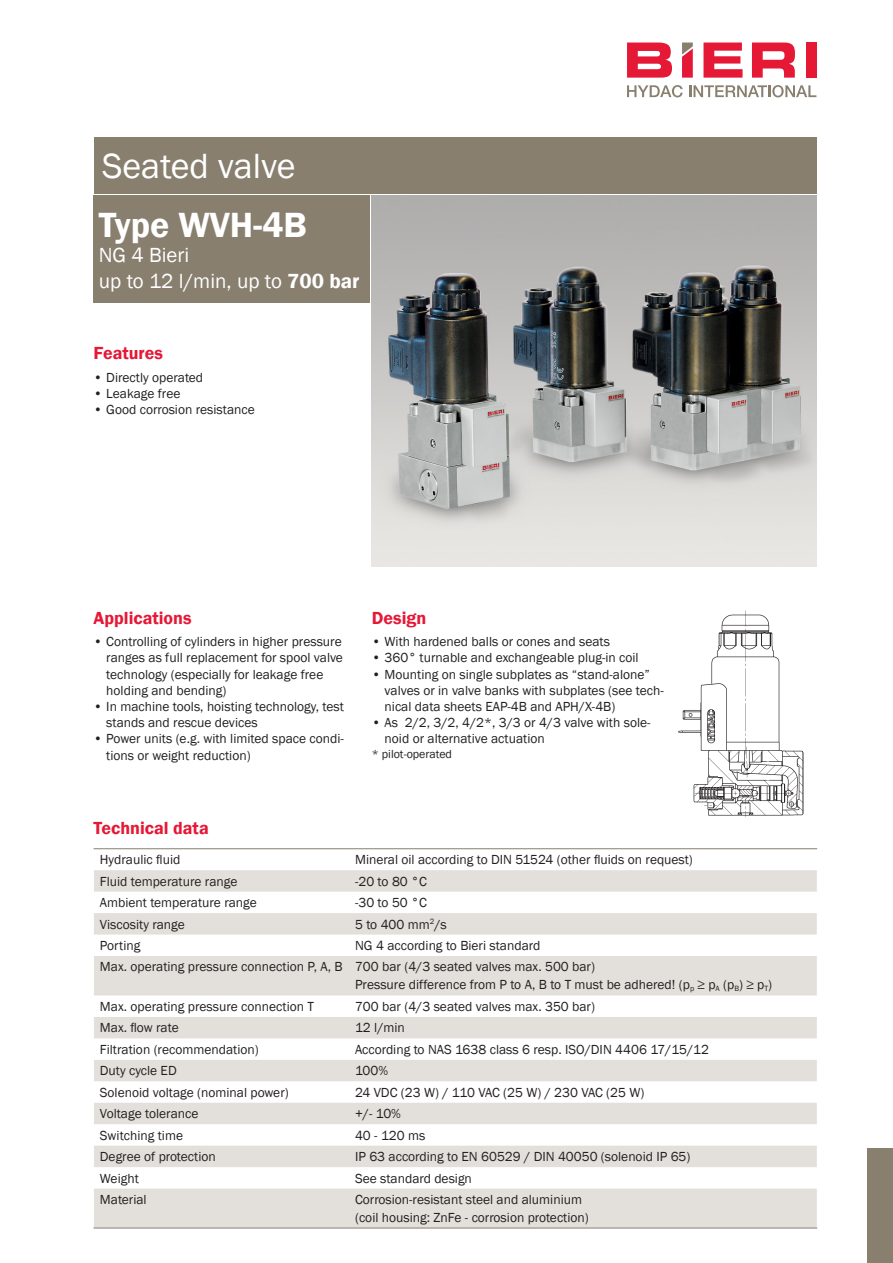
<style>
.page{position:relative;width:893px;height:1263px;background:#fff}
.page>*{position:absolute;margin:0;border:0;box-sizing:border-box;transform-origin:0 0}
._01_Titelseite_Titel{font:36px "Franklin Gothic";color:#fff}
._02_Titelseite_Unter{font:600 36px "Franklin Gothic";color:#fff}
._03_Titelseite_Unter{font:21px "Franklin Gothic";color:#fff}
._04_Titel_rot{font:600 18px "Franklin Gothic";color:#e51836}
._07_1_Grundtext_Engl{font:13.5px/16.2px "Franklin Gothic";color:#231f20}
._07_Grundtext{font:12px "Franklin Gothic";color:#231f20}
.s1{font-weight:600}
</style>
<div class="page">
<div style="left:806px;top:43px;width:10px;height:35px;background:#e51836"></div>
<svg style="left:682px;top:43px;width:11px;height:35px"></svg>
<svg style="left:627px;top:43px;width:45px;height:35px"></svg>
<svg style="left:703px;top:43px;width:39px;height:35px"></svg>
<svg style="left:752px;top:43px;width:43px;height:35px"></svg>
<svg style="left:627px;top:85px;width:56px;height:12px"></svg>
<svg style="left:689px;top:85px;width:127px;height:12px"></svg>
<div style="left:94px;top:137px;width:722px;height:56px;background:#887f6f"></div>
<div style="left:94px;top:195px;width:276px;height:108px;background:#887f6f"></div>
<div style="left:867px;top:1148px;width:26px;height:115px;background:#887f6f"></div>
<img style="left:372px;top:196px;width:444px;height:371px">
<img style="left:678px;top:610px;width:126px;height:206px">
<svg style="left:94px;top:870px;width:723px;height:358px;fill:#e3e0db"></svg>
<hr style="left:94px;top:848px;width:255px;height:1px;background:#887f6f">
<hr style="left:349px;top:848px;width:468px;height:1px;background:#887f6f">
<hr style="left:94px;top:1228px;width:255px;height:1px;background:#887f6f">
<hr style="left:349px;top:1228px;width:468px;height:1px;background:#887f6f">
<p class="_01_Titelseite_Titel" style="left:102px;top:144px;width:195px">Seated valve</p>
<p class="_02_Titelseite_Unter" style="left:99px;top:203px;width:210px">Type WVH-4B</p>
<p class="_03_Titelseite_Unter" style="left:99px;top:242px;width:92px">NG 4 Bieri</p>
<p class="_03_Titelseite_Unter" style="left:99px;top:268px;width:262px">up to 12 l/min, up to <span class="s1">700 bar</span></p>
<p class="_04_Titel_rot" style="left:94px;top:342px;width:71px">Features</p>
<p class="_07_1_Grundtext_Engl" style="left:94px;top:370px;width:111px">• Directly operated</p>
<p class="_07_1_Grundtext_Engl" style="left:94px;top:386px;width:88px">• Leakage free</p>
<p class="_07_1_Grundtext_Engl" style="left:94px;top:402px;width:163px">• Good corrosion resistance</p>
<p class="_04_Titel_rot" style="left:94px;top:607px;width:100px">Applications</p>
<p class="_07_1_Grundtext_Engl" style="left:106px;top:634px;width:238px;text-indent:-13px">• Controlling of cylinders in higher pressure ranges as full replacement for spool valve technology (especially for leakage free holding and bending)</p>
<p class="_07_1_Grundtext_Engl" style="left:106px;top:699px;width:239px;text-indent:-13px">• In machine tools, hoisting technology, test stands and rescue devices</p>
<p class="_07_1_Grundtext_Engl" style="left:106px;top:731px;width:239px;text-indent:-13px">• Power units (e.g. with limited space condi&shy;tions or weight reduction)</p>
<p class="_04_Titel_rot" style="left:94px;top:817px;width:117px">Technical data</p>
<p class="_04_Titel_rot" style="left:372px;top:607px;width:56px">Design</p>
<p class="_07_1_Grundtext_Engl" style="left:372px;top:634px;width:240px">• With hardened balls or cones and seats</p>
<p class="_07_1_Grundtext_Engl" style="left:372px;top:650px;width:268px">• 360° turnable and exchangeable plug-in coil</p>
<p class="_07_1_Grundtext_Engl" style="left:385px;top:666px;width:281px;text-indent:-13px">• Mounting on single subplates as “stand-alone” valves or in valve banks with subplates (see tech&shy;nical data sheets EAP-4B and APH/X-4B)</p>
<p class="_07_1_Grundtext_Engl" style="left:385px;top:715px;width:267px;text-indent:-13px">• As 2/2, 3/2, 4/2*, 3/3 or 4/3 valve with sole&shy;noid or alternative actuation</p>
<p class="_07_Grundtext" style="left:372px;top:746px;width:82px">* pilot-operated</p>
<p class="_07_1_Grundtext_Engl" style="left:100px;top:852px;width:82px">Hydraulic fluid</p>
<p class="_07_1_Grundtext_Engl" style="left:355px;top:852px;width:339px">Mineral oil according to DIN 51524 (other fluids on request)</p>
<p class="_07_1_Grundtext_Engl" style="left:100px;top:873px;width:139px">Fluid temperature range</p>
<p class="_07_1_Grundtext_Engl" style="left:355px;top:873px;width:73px">-20 to 80 °C</p>
<p class="_07_1_Grundtext_Engl" style="left:100px;top:895px;width:159px">Ambient temperature range</p>
<p class="_07_1_Grundtext_Engl" style="left:355px;top:895px;width:73px">-30 to 50 °C</p>
<p class="_07_1_Grundtext_Engl" style="left:100px;top:916px;width:86px">Viscosity range</p>
<p class="_07_1_Grundtext_Engl" style="left:355px;top:916px;width:93px">5 to 400 mm<sup>2</sup>/s</p>
<p class="_07_1_Grundtext_Engl" style="left:100px;top:938px;width:42px">Porting</p>
<p class="_07_1_Grundtext_Engl" style="left:355px;top:938px;width:187px">NG 4 according to Bieri standard</p>
<p class="_07_1_Grundtext_Engl" style="left:100px;top:959px;width:244px">Max. operating pressure connection P, A, B</p>
<p class="_07_1_Grundtext_Engl" style="left:355px;top:959px;width:241px">700 bar (4/3 seated valves max. 500 bar)</p>
<p class="_07_1_Grundtext_Engl" style="left:355px;top:977px;width:419px">Pressure difference from P to A, B to T must be adhered! (p<sub>p</sub> ≥ p<sub>A</sub> (p<sub>B</sub>) ≥ p<sub>T</sub>)</p>
<p class="_07_1_Grundtext_Engl" style="left:100px;top:999px;width:216px">Max. operating pressure connection T</p>
<p class="_07_1_Grundtext_Engl" style="left:355px;top:999px;width:241px">700 bar (4/3 seated valves max. 350 bar)</p>
<p class="_07_1_Grundtext_Engl" style="left:100px;top:1020px;width:80px">Max. flow rate</p>
<p class="_07_1_Grundtext_Engl" style="left:355px;top:1020px;width:51px">12 l/min</p>
<p class="_07_1_Grundtext_Engl" style="left:100px;top:1041px;width:160px">Filtration (recommendation)</p>
<p class="_07_1_Grundtext_Engl" style="left:355px;top:1041px;width:355px">According to NAS 1638 class 6 resp. ISO/DIN 4406 17/15/12</p>
<p class="_07_1_Grundtext_Engl" style="left:100px;top:1063px;width:78px">Duty cycle ED</p>
<p class="_07_1_Grundtext_Engl" style="left:355px;top:1063px;width:35px">100%</p>
<p class="_07_1_Grundtext_Engl" style="left:100px;top:1084px;width:190px">Solenoid voltage (nominal power)</p>
<p class="_07_1_Grundtext_Engl" style="left:355px;top:1084px;width:291px">24 VDC (23 W) / 110 VAC (25 W) / 230 VAC (25 W)</p>
<p class="_07_1_Grundtext_Engl" style="left:100px;top:1106px;width:100px">Voltage tolerance</p>
<p class="_07_1_Grundtext_Engl" style="left:355px;top:1106px;width:47px">+/- 10%</p>
<p class="_07_1_Grundtext_Engl" style="left:100px;top:1127px;width:85px">Switching time</p>
<p class="_07_1_Grundtext_Engl" style="left:355px;top:1127px;width:72px">40 - 120 ms</p>
<p class="_07_1_Grundtext_Engl" style="left:100px;top:1149px;width:117px">Degree of protection</p>
<p class="_07_1_Grundtext_Engl" style="left:355px;top:1149px;width:337px">IP 63 according to EN 60529 / DIN 40050 (solenoid IP 65)</p>
<p class="_07_1_Grundtext_Engl" style="left:100px;top:1170px;width:40px">Weight</p>
<p class="_07_1_Grundtext_Engl" style="left:355px;top:1170px;width:118px">See standard design</p>
<p class="_07_1_Grundtext_Engl" style="left:100px;top:1192px;width:48px">Material</p>
<p class="_07_1_Grundtext_Engl" style="left:355px;top:1192px;width:229px">Corrosion-resistant steel and aluminium</p>
<p class="_07_1_Grundtext_Engl" style="left:355px;top:1210px;width:235px">(coil housing: ZnFe - corrosion protection)</p>
</div>
